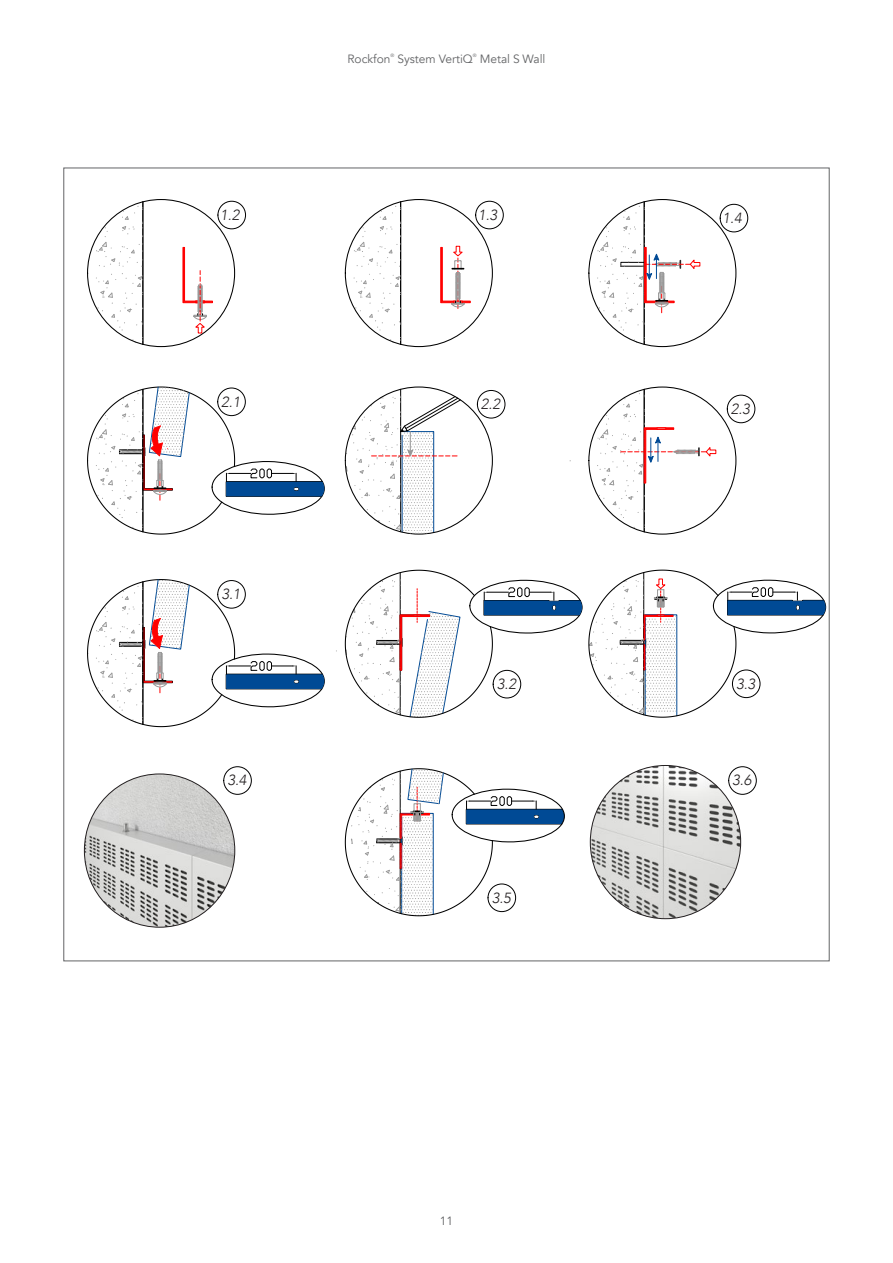
<style>
.page{position:relative;width:893px;height:1263px;background:#fff}
.page>*{position:absolute;margin:0;border:0;box-sizing:border-box;transform-origin:0 0}
.t1{font:italic 300 14.7px "Avenir";color:#231f20}
.t2{font:12px "Avenir";color:#636466}
.t3{font:4.8px "Avenir";color:#636466}
</style>
<div class="page">
<hr style="left:400px;top:389px;width:1px;height:142px;background:#000">
<div style="left:477px;top:390px;width:28px;height:28px;border:1px solid #000;border-radius:50%"></div>
<svg style="left:346px;top:396px;width:115px;height:138px"></svg>
<hr style="left:644px;top:389px;width:1px;height:143px;background:#000">
<div style="left:727px;top:395px;width:28px;height:28px;border:1px solid #000;border-radius:50%"></div>
<svg style="left:597px;top:394px;width:119px;height:124px"></svg>
<svg style="left:344px;top:569px;width:482px;height:149px"></svg>
<div style="left:223px;top:766px;width:29px;height:29px;border:1px solid #000;border-radius:50%"></div>
<div style="left:728px;top:766px;width:29px;height:29px;border:1px solid #000;border-radius:50%"></div>
<svg style="left:344px;top:768px;width:221px;height:149px"></svg>
<div style="left:488px;top:884px;width:28px;height:28px;border:1px solid #000;border-radius:50%"></div>
<hr style="left:143px;top:202px;width:1px;height:142px;background:#000">
<hr style="left:142px;top:202px;width:1px;height:142px;background:#000">
<svg style="left:96px;top:206px;width:48px;height:61px"></svg>
<svg style="left:96px;top:273px;width:48px;height:58px"></svg>
<div style="left:218px;top:201px;width:28px;height:28px;border:1px solid #000;border-radius:50%"></div>
<svg style="left:182px;top:247px;width:31px;height:87px"></svg>
<hr style="left:400px;top:202px;width:1px;height:142px;background:#000">
<svg style="left:354px;top:206px;width:47px;height:61px"></svg>
<svg style="left:354px;top:273px;width:47px;height:58px"></svg>
<div style="left:475px;top:201px;width:29px;height:28px;border:1px solid #000;border-radius:50%"></div>
<svg style="left:440px;top:246px;width:31px;height:62px"></svg>
<hr style="left:644px;top:202px;width:1px;height:142px;background:#000">
<div style="left:720px;top:204px;width:28px;height:28px;border:1px solid #000;border-radius:50%"></div>
<svg style="left:598px;top:206px;width:102px;height:125px"></svg>
<svg style="left:87px;top:386px;width:238px;height:149px"></svg>
<svg style="left:87px;top:579px;width:238px;height:149px"></svg>
<img style="left:84px;top:774px;width:151px;height:153px">
<img style="left:590px;top:765px;width:151px;height:154px">
<p class="t2" style="left:347px;top:52px;width:45px">Rockfon</p>
<p class="t3" style="left:391px;top:53px;width:5px">®</p>
<p class="t2" style="left:397px;top:52px;width:77px">System VertiQ</p>
<p class="t3" style="left:473px;top:53px;width:5px">®</p>
<p class="t2" style="left:480px;top:52px;width:67px">Metal S Wall</p>
<p class="t1" style="left:220px;top:206px;width:21px">1.2</p>
<p class="t1" style="left:478px;top:206px;width:21px">1.3</p>
<p class="t1" style="left:722px;top:209px;width:21px">1.4</p>
<p class="t1" style="left:221px;top:393px;width:21px">2.1</p>
<p class="t1" style="left:221px;top:585px;width:21px">3.1</p>
<p class="t1" style="left:481px;top:395px;width:21px">2.2</p>
<p class="t1" style="left:731px;top:400px;width:21px">2.3</p>
<p class="t1" style="left:497px;top:676px;width:21px">3.2</p>
<p class="t1" style="left:736px;top:675px;width:21px">3.3</p>
<p class="t1" style="left:227px;top:771px;width:21px">3.4</p>
<p class="t1" style="left:732px;top:771px;width:21px">3.6</p>
<p class="t1" style="left:492px;top:889px;width:21px">3.5</p>
<p class="t2" style="left:440px;top:1213px;width:15px">11</p>
</div>
